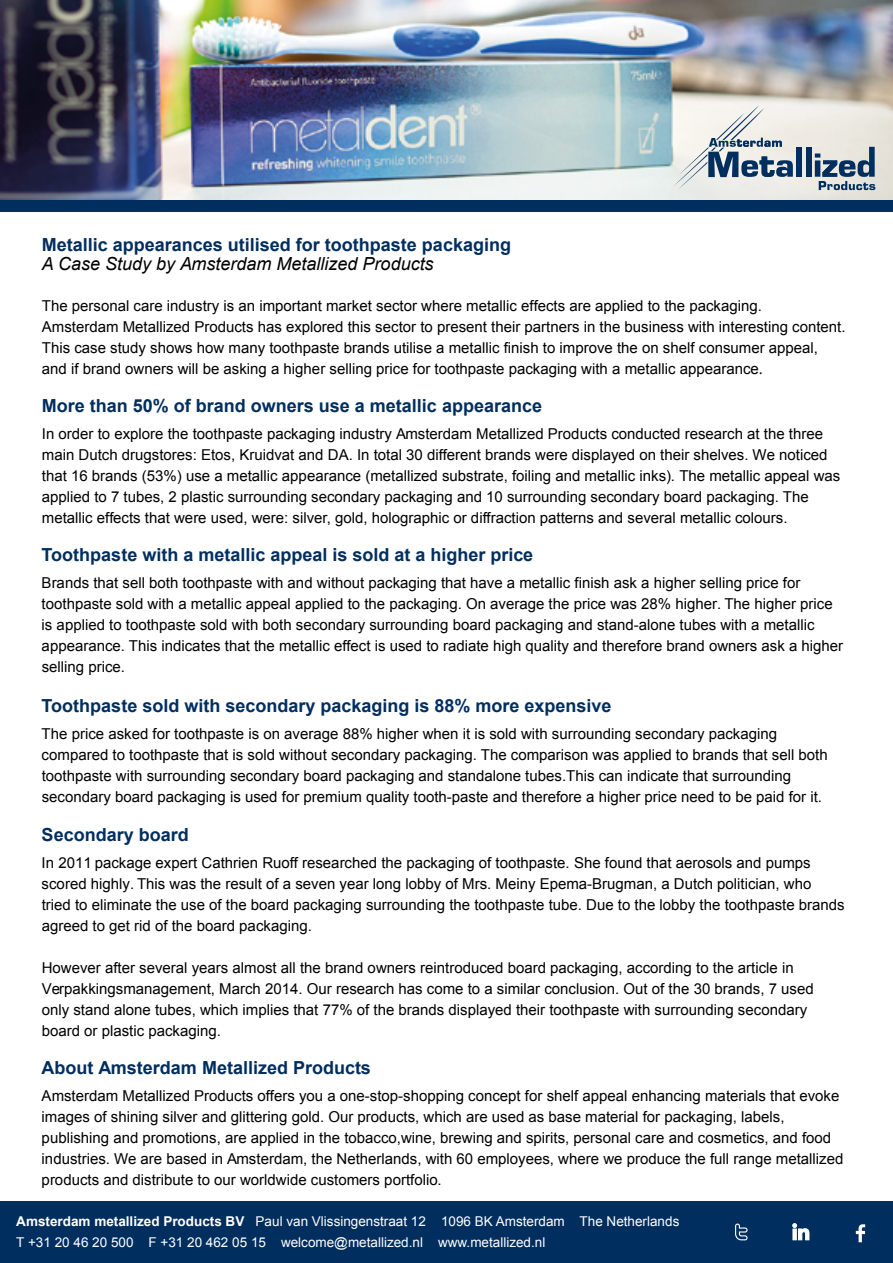
<style>
.page{position:relative;width:893px;height:1263px;background:#fff}
.page>*{position:absolute;margin:0;border:0;box-sizing:border-box;transform-origin:0 0}
.t1{font:700 18px "Arial";color:#002e5f}
.t2{font:italic 18px "Arial";color:#000}
.t3{font:15px/21px "Arial";color:#000}
.t4{font:13.5px/21px "Arial";color:#fff}
.s1{font-family:"Myriad Pro"}
.s2{font-weight:700}
</style>
<div class="page">
<img style="left:0;top:0;width:893px;height:200px">
<div style="left:0;top:200px;width:893px;height:12px;background:#002e5f"></div>
<div style="left:0;top:1201px;width:893px;height:62px;background:#002e5f"></div>
<div style="left:796px;top:147px;width:6px;height:30px;background:#002e5f"></div>
<div style="left:806px;top:147px;width:5px;height:30px;background:#002e5f"></div>
<svg style="left:673px;top:105px;width:120px;height:85px"></svg>
<svg style="left:815px;top:147px;width:60px;height:43px;background:#8d9dab"></svg>
<svg style="left:856px;top:1224px;width:9px;height:18px"></svg>
<svg style="left:792px;top:1223px;width:17px;height:17px"></svg>
<svg style="left:735px;top:1223px;width:13px;height:18px"></svg>
<p class="t1" style="left:42px;top:232px;width:471px">Metallic appearances utilised for toothpaste packaging</p>
<p class="t2" style="left:42px;top:252px;width:393px">A Case Study by Amsterdam Metallized Products</p>
<p class="t3" style="left:42px;top:295px;width:805px">The personal care industry is an important market sector where metallic effects are applied to the packaging.<br>Amsterdam Metallized Products has explored this sector to present their partners in the business with interesting content.<br>This case study shows how many toothpaste brands utilise a metallic finish to improve the on shelf consumer appeal, and if brand owners will be asking a higher selling price for toothpaste packaging with a metallic appearance<span class="s1">.</span></p>
<p class="t1" style="left:42px;top:394px;width:502px">More than 50% of brand owners use a metallic appearance</p>
<p class="t3" style="left:42px;top:423px;width:800px">In order to explore the toothpaste packaging industry Amsterdam Metallized Products conducted research at the three main Dutch drugstores: Etos, Kruidvat and DA. In total 30 different brands were displayed on their shelves. We noticed that 16 brands (53%) use a metallic appearance (metallized substrate, foiling and metallic inks). The metallic appeal was applied to 7 tubes, 2 plastic surrounding secondary packaging and 10 surrounding secondary board packaging. The metallic effects that were used, were: silver, gold, holographic or diffraction patterns and several metallic colours.</p>
<p class="t1" style="left:42px;top:543px;width:493px">Toothpaste with a metallic appeal is sold at a higher price</p>
<p class="t3" style="left:42px;top:573px;width:803px">Brands that sell both toothpaste with and without packaging that have a metallic finish ask a higher selling price for toothpaste sold with a metallic appeal applied to the packaging. On average the price was 28% higher. The higher price is applied to toothpaste sold with both secondary surrounding board packaging and stand-alone tubes with a metallic appearance. This indicates that the metallic effect is used to radiate high quality and therefore brand owners ask a higher selling price.</p>
<p class="t1" style="left:42px;top:694px;width:571px">Toothpaste sold with secondary packaging is 88% more expensive</p>
<p class="t3" style="left:42px;top:723px;width:788px">The price asked for toothpaste is on average 88% higher when it is sold with surrounding secondary packaging compared to toothpaste that is sold without secondary packaging. The comparison was applied to brands that sell both toothpaste with surrounding secondary board packaging and standalone tubes.This can indicate that surrounding secondary board packaging is used for premium quality tooth-paste and therefore a higher price need to be paid for it.</p>
<p class="t1" style="left:42px;top:823px;width:149px">Secondary board</p>
<p class="t3" style="left:42px;top:852px;width:805px">In 2011 package expert Cathrien Ruoff researched the packaging of toothpaste. She found that aerosols and pumps scored highly. This was the result of a seven year long lobby of Mrs. Meiny Epema-Brugman, a Dutch politician, who<br>tried to eliminate the use of the board packaging surrounding the toothpaste tube. Due to the lobby the toothpaste brands agreed to get rid of the board packaging.</p>
<p class="t3" style="left:42px;top:957px;width:774px">However after several years almost all the brand owners reintroduced board packaging, according to the article in Verpakkingsmanagement, March 2014. Our research has come to a similar conclusion. Out of the 30 brands, 7 used only stand alone tubes, which implies that 77% of the brands displayed their toothpaste with surrounding secondary board or plastic packaging.</p>
<p class="t1" style="left:42px;top:1056px;width:331px">About Amsterdam Metallized Products</p>
<p class="t3" style="left:42px;top:1086px;width:803px">Amsterdam Metallized Products offers you a one-stop-shopping concept for shelf appeal enhancing materials that evoke images of shining silver and glittering gold. Our products, which are used as base material for packaging, labels, publishing and promotions, are applied in the tobacco,wine, brewing and spirits, personal care and cosmetics, and food industries. We are based in Amsterdam, the Netherlands, with 60 employees, where we produce the full range metallized products and distribute to our worldwide customers portfolio.</p>
<p class="t4" style="left:16px;top:1211px;width:665px"><span class="s2">Amsterdam metallized Products BV</span> Paul van Vlissingenstraat 12 1096 BK Amsterdam The Netherlands<br>T +31 20 46 20 500 F +31 20 462 05 15 welcome@metallized.nl www.metallized.nl</p>
</div>
